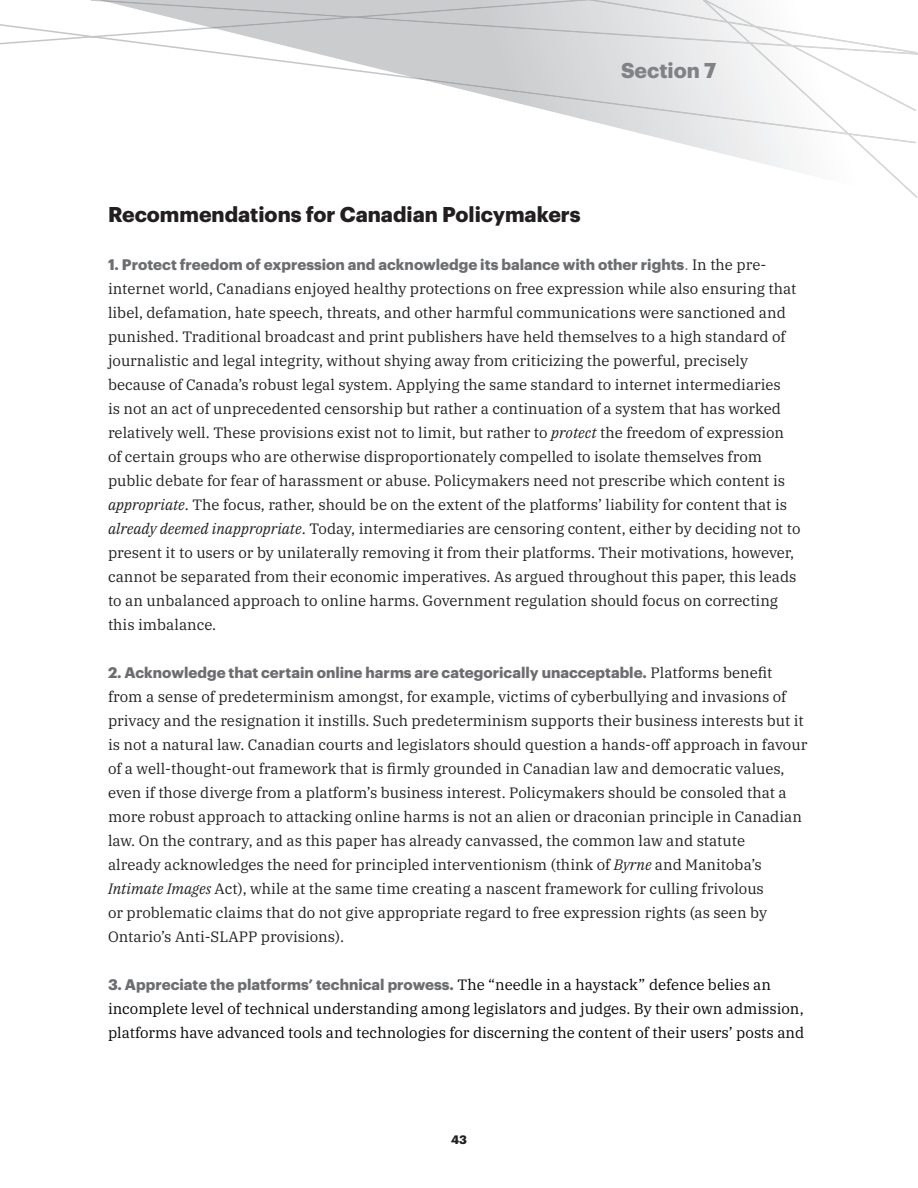
<style>
.page{position:relative;width:918px;height:1188px;background:#fff}
.page>*{position:absolute;margin:0;border:0;box-sizing:border-box;transform-origin:0 0}
.t1{font:700 21px "Graphik";color:#231f20}
.t2{font:700 21px "Graphik";color:#808285}
.t3{font:15px/24px "IBM Plex Serif";color:#231f20}
.t4{font:700 15px "Graphik";color:#6c6d70}
.t5{font:15px/24px "IBM Plex Serif";color:#040503}
.t6{font:700 12px "Graphik";color:#231f20}
.s1{font-weight:400}
.s2{font-family:"IBM Plex Serif";font-weight:400;color:#231f20}
.s3{font-style:italic}
.s4{font-family:"IBM Plex Serif";font-weight:400;color:#040503}
</style>
<div class="page">
<svg style="left:99px;top:0;width:819px;height:198px"></svg>
<h1 class="t2" style="left:621px;top:54px;width:97px">Section 7</h1>
<h1 class="t1" style="left:108px;top:198px;width:474px">Recommendations for Canadian Policymakers</h1>
<p class="t4" style="left:108px;top:253px;width:660px">1. Protect freedom of expression and acknowledge its balance with other rights<span class="s1">.</span> <span class="s2">In the pre-</span></p>
<p class="t3" style="left:108px;top:275px;width:694px">internet world, Canadians enjoyed healthy protections on free expression while also ensuring that libel, defamation, hate speech, threats, and other harmful communications were sanctioned and punished. Traditional broadcast and print publishers have held themselves to a high standard of journalistic and legal integrity, without shying away from criticizing the powerful, precisely because of Canada’s robust legal system. Applying the same standard to internet intermediaries<br>is not an act of unprecedented censorship but rather a continuation of a system that has worked relatively well. These provisions exist not to limit, but rather to <span class="s3">protect</span> the freedom of expression of certain groups who are otherwise disproportionately compelled to isolate themselves from public debate for fear of harassment or abuse. Policymakers need not prescribe which content is <span class="s3">appropriate</span>. The focus, rather, should be on the extent of the platforms’ liability for content that is <span class="s3">already deemed inappropriate</span>. Today, intermediaries are censoring content, either by deciding not to present it to users or by unilaterally removing it from their platforms. Their motivations, however, cannot be separated from their economic imperatives. As argued throughout this paper, this leads to an unbalanced approach to online harms. Government regulation should focus on correcting this imbalance.</p>
<p class="t4" style="left:108px;top:661px;width:666px">2. Acknowledge that certain online harms are categorically unacceptable. <span class="s2">Platforms benefit</span></p>
<p class="t3" style="left:108px;top:683px;width:701px">from a sense of predeterminism amongst, for example, victims of cyberbullying and invasions of privacy and the resignation it instills. Such predeterminism supports their business interests but it is not a natural law. Canadian courts and legislators should question a hands-off approach in favour of a well-thought-out framework that is firmly grounded in Canadian law and democratic values, even if those diverge from a platform’s business interest. Policymakers should be consoled that a more robust approach to attacking online harms is not an alien or draconian principle in Canadian law. On the contrary, and as this paper has already canvassed, the common law and statute<br>already acknowledges the need for principled interventionism (think of <span class="s3">Byrne</span> and Manitoba’s <span class="s3">Intimate Images</span> Act), while at the same time creating a nascent framework for culling frivolous<br>or problematic claims that do not give appropriate regard to free expression rights (as seen by Ontario’s Anti-SLAPP provisions).</p>
<p class="t4" style="left:108px;top:973px;width:664px">3. Appreciate the platforms’ technical prowess. <span class="s4">The “needle in a haystack” defence belies an</span></p>
<p class="t5" style="left:108px;top:995px;width:698px">incomplete level of technical understanding among legislators and judges. By their own admission, platforms have advanced tools and technologies for discerning the content of their users’ posts and</p>
<p class="t6" style="left:451px;top:1130px;width:17px">43</p>
</div>
